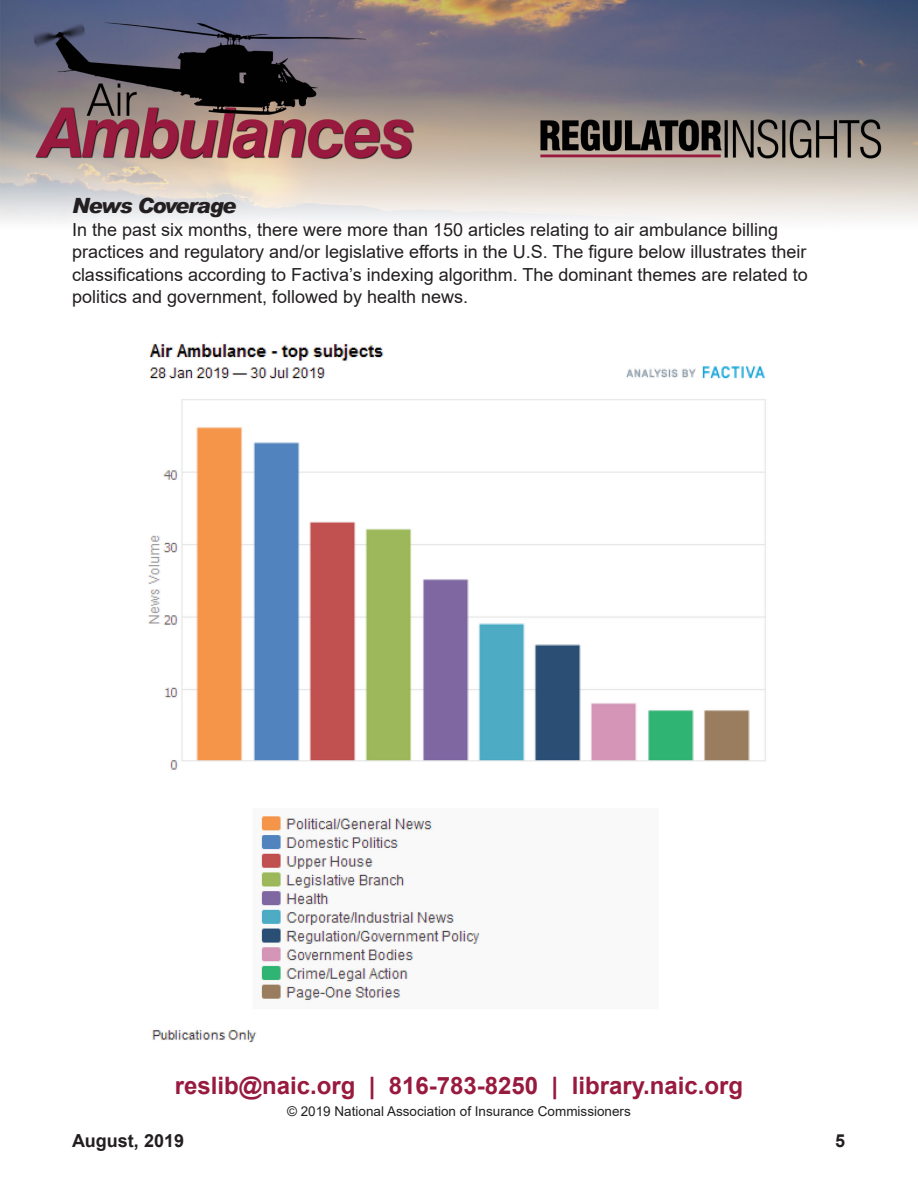
<style>
.page{position:relative;width:918px;height:1188px;background:#fff}
.page>*{position:absolute;margin:0;border:0;box-sizing:border-box;transform-origin:0 0}
.t1{font:700 24px "Arial";color:#981a3e}
.Headers{font:italic 900 21px "Arial";letter-spacing:-.055em;color:#231f20}
.Body{font:18px/22.5px "Arial";color:#231f20}
.t2{font:700 18px "Arial";color:#231f20}
.t3{font:13.5px "Arial";color:#231f20}
</style>
<div class="page">
<img style="left:0;top:0;width:918px;height:221px">
<img style="left:147px;top:344px;width:619px;height:699px">
<p class="Headers" style="left:72px;top:193px;width:166px">News Coverage</p>
<p class="Body" style="left:72px;top:218px;width:737px">In the past six months, there were more than 150 articles relating to air ambulance billing practices and regulatory and/or legislative efforts in the U.S. The figure below illustrates their classifications according to Factiva’s indexing algorithm. The dominant themes are related to politics and government, followed by health news.</p>
<h1 class="t1" style="left:175px;top:1068px;width:570px">reslib@naic.org | 816-783-8250 | library.naic.org</h1>
<p class="t3" style="left:287px;top:1102px;width:345px">© 2019 National Association of Insurance Commissioners</p>
<p class="t2" style="left:72px;top:1128px;width:114px">August, 2019</p>
<p class="t2" style="left:835px;top:1128px;width:12px">5</p>
</div>
